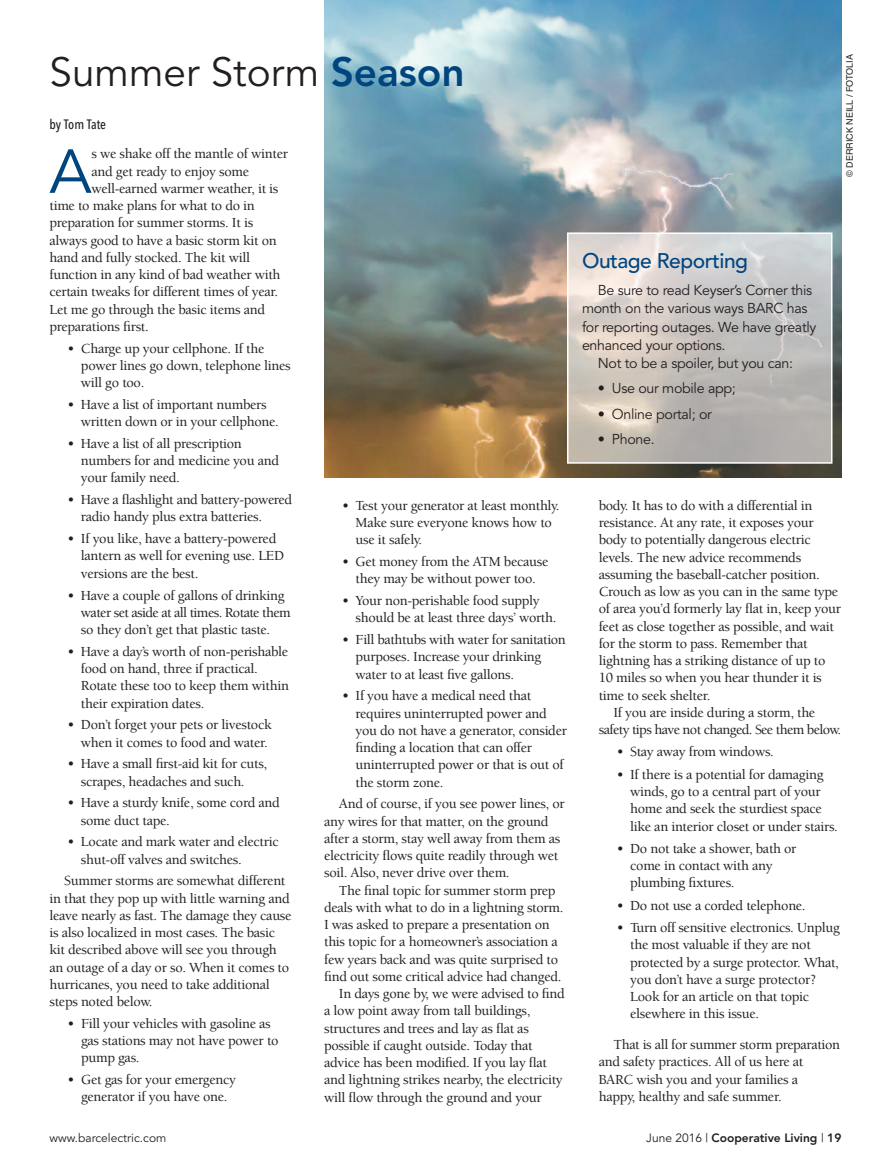
<style>
.page{position:relative;width:891px;height:1175px;background:#fff}
.page>*{position:absolute;margin:0;border:0;box-sizing:border-box;transform-origin:0 0}
.t1{font:61.5px "Avenir";color:#01457f}
.t2{font:40.5px "Avenir";color:#231f20}
.t3{font:500 21px "Avenir";letter-spacing:-.02em;color:#01457f}
.t4{font:500 14.25px/17.2px "Berkeley";letter-spacing:-.02em;color:#231f20}
.t5{font:14.25px "Avenir";letter-spacing:-.02em;color:#231f20}
.t6{font:500 14.25px "Berkeley";letter-spacing:-.04em;color:#231f20}
.t7{font:500 13.5px "Avenir Next Condensed";color:#231f20}
.t8{font:800 12px "Avenir";color:#231f20}
.t9{font:12px "Avenir";color:#231f20}
.t10{font:9px "Helvetica";color:#231f20}
.s1{font-weight:800;color:#01457f}
.s2{font-weight:400}
</style>
<div class="page">
<img style="left:324px;top:0;width:518px;height:477px">
<img style="left:570px;top:235px;width:259px;height:226px">
<div style="left:567px;top:232px;width:265px;height:232px;border:2px solid #fff"></div>
<h2 class="t2" style="left:50px;top:47px;width:417px">Summer Storm <span class="s1">Season</span></h2>
<p class="t7" style="left:50px;top:116px;width:58px">by Tom Tate</p>
<h1 class="t1" style="left:50px;top:135px;width:44px">A</h1>
<p class="t4" style="left:92px;top:146px;width:198px">s we shake off the mantle of winter</p>
<p class="t4" style="left:91px;top:164px;width:159px">and get ready to enjoy some</p>
<p class="t4" style="left:91px;top:181px;width:188px">well-earned warmer weather, it is</p>
<p class="t4" style="left:49px;top:198px;width:207px">time to make plans for what to do in</p>
<p class="t4" style="left:49px;top:215px;width:205px">preparation for summer storms. It is</p>
<p class="t4" style="left:49px;top:233px;width:229px">always good to have a basic storm kit on</p>
<p class="t4" style="left:49px;top:250px;width:202px">hand and fully stocked. The kit will</p>
<p class="t4" style="left:49px;top:267px;width:233px">function in any kind of bad weather with</p>
<p class="t4" style="left:49px;top:284px;width:230px">certain tweaks for different times of year.</p>
<p class="t4" style="left:49px;top:302px;width:217px">Let me go through the basic items and</p>
<p class="t4" style="left:49px;top:319px;width:101px">preparations first.</p>
<p class="t4" style="left:81px;top:341px;width:211px;text-indent:-13px">• Charge up your cellphone. If the power lines go down, telephone lines will go too.</p>
<p class="t4" style="left:81px;top:397px;width:199px;text-indent:-13px">• Have a list of important numbers written down or in your cellphone.</p>
<p class="t4" style="left:81px;top:436px;width:200px;text-indent:-13px">• Have a list of all prescription numbers for and medicine you and your family need.</p>
<p class="t4" style="left:81px;top:492px;width:213px;text-indent:-14px">• Have a flashlight and battery-powered radio handy plus extra batteries.</p>
<p class="t4" style="left:81px;top:531px;width:205px;text-indent:-13px">• If you like, have a battery-powered lantern as well for evening use. LED versions are the best.</p>
<p class="t4" style="left:81px;top:587px;width:211px;text-indent:-13px">• Have a couple of gallons of drinking water set aside at all times. Rotate them so they don’t get that plastic taste.</p>
<p class="t4" style="left:81px;top:644px;width:210px;text-indent:-13px">• Have a day’s worth of non-perishable food on hand, three if practical.<br>Rotate these too to keep them within their expiration dates.</p>
<p class="t4" style="left:67px;top:717px;width:206px;text-align:right">• Don’t forget your pets or livestock when it comes to food and water.</p>
<p class="t4" style="left:81px;top:756px;width:188px;text-indent:-13px">• Have a small first-aid kit for cuts, scrapes, headaches and such.</p>
<p class="t4" style="left:81px;top:795px;width:200px;text-indent:-14px">• Have a sturdy knife, some cord and some duct tape.</p>
<p class="t4" style="left:81px;top:834px;width:199px;text-indent:-14px">• Locate and mark water and electric shut-off valves and switches.</p>
<p class="t4" style="left:49px;top:873px;width:244px;text-indent:15px">Summer storms are somewhat different in that they pop up with little warning and leave nearly as fast. The damage they cause is also localized in most cases. The basic kit described above will see you through an outage of a day or so. When it comes to hurricanes, you need to take additional steps noted below.</p>
<p class="t4" style="left:81px;top:1016px;width:199px;text-indent:-14px">• Fill your vehicles with gasoline as gas stations may not have power to pump gas.</p>
<p class="t4" style="left:68px;top:1072px;width:170px;text-align:center">• Get gas for your emergency generator if you have one.</p>
<p class="t4" style="left:356px;top:498px;width:206px;text-indent:-13px">• Test your generator at least monthly.<br>Make sure everyone knows how to use it safely.</p>
<p class="t4" style="left:342px;top:554px;width:208px;text-align:center">• Get money from the ATM because they may be without power too.</p>
<p class="t4" style="left:356px;top:593px;width:202px;text-indent:-13px">• Your non-perishable food supply should be at least three days’ worth.</p>
<p class="t4" style="left:356px;top:632px;width:212px;text-indent:-13px">• Fill bathtubs with water for sanitation purposes. Increase your drinking water to at least five gallons.</p>
<p class="t4" style="left:356px;top:688px;width:213px;text-indent:-13px">• If you have a medical need that requires uninterrupted power and you do not have a generator, consider finding a location that can offer uninterrupted power or that is out of the storm zone.</p>
<p class="t4" style="left:324px;top:796px;width:242px;text-indent:15px">And of course, if you see power lines, or any wires for that matter, on the ground after a storm, stay well away from them as electricity flows quite readily through wet soil. Also, never drive over them.</p>
<p class="t4" style="left:339px;top:882px;width:218px">The final topic for summer storm prep</p>
<p class="t4" style="left:324px;top:900px;width:241px">deals with what to do in a lightning storm.</p>
<p class="t4" style="left:324px;top:917px;width:227px">I was asked to prepare a presentation on</p>
<p class="t4" style="left:324px;top:934px;width:235px">this topic for a homeowner’s association a</p>
<p class="t4" style="left:324px;top:951px;width:235px">few years back and was quite surprised to</p>
<p class="t4" style="left:324px;top:969px;width:239px">find out some critical advice had changed.</p>
<p class="t4" style="left:339px;top:986px;width:227px">In days gone by, we were advised to find</p>
<p class="t4" style="left:324px;top:1003px;width:208px">a low point away from tall buildings,</p>
<p class="t4" style="left:324px;top:1020px;width:206px">structures and trees and lay as flat as</p>
<p class="t4" style="left:324px;top:1038px;width:210px">possible if caught outside. Today that</p>
<p class="t4" style="left:324px;top:1055px;width:224px">advice has been modified. If you lay flat</p>
<p class="t4" style="left:324px;top:1072px;width:240px">and lightning strikes nearby, the electricity</p>
<p class="t4" style="left:324px;top:1089px;width:219px">will flow through the ground and your</p>
<p class="t10" style="left:844px;top:177px;width:124px;rotate:-90deg">© DERRICK NEILL / FOTOLIA</p>
<h3 class="t3" style="left:582px;top:243px;width:168px">Outage Reporting</h3>
<p class="t5" style="left:598px;top:282px;width:216px">Be sure to read Keyser’s Corner this</p>
<p class="t5" style="left:582px;top:300px;width:227px">month on the various ways BARC has</p>
<p class="t5" style="left:582px;top:318px;width:236px">for reporting outages. We have greatly</p>
<p class="t5" style="left:582px;top:336px;width:145px">enhanced your options.</p>
<p class="t5" style="left:598px;top:354px;width:197px">Not to be a spoiler, but you can:</p>
<p class="t5" style="left:598px;top:379px;width:139px">• Use our mobile app;</p>
<p class="t5" style="left:598px;top:405px;width:116px">• Online portal; or</p>
<p class="t5" style="left:598px;top:430px;width:58px">• Phone.</p>
<p class="t4" style="left:599px;top:498px;width:215px">body. It has to do with a differential in</p>
<p class="t4" style="left:599px;top:515px;width:216px">resistance. At any rate, it exposes your</p>
<p class="t4" style="left:599px;top:532px;width:214px">body to potentially dangerous electric</p>
<p class="t4" style="left:599px;top:549px;width:204px">levels. The new advice recommends</p>
<p class="t4" style="left:599px;top:567px;width:223px">assuming the baseball-catcher position.</p>
<p class="t4" style="left:599px;top:584px;width:241px">Crouch as low as you can in the same type</p>
<p class="t4" style="left:599px;top:601px;width:244px">of area you’d formerly lay flat in, keep your</p>
<p class="t4" style="left:599px;top:618px;width:237px">feet as close together as possible, and wait</p>
<p class="t4" style="left:599px;top:636px;width:211px">for the storm to pass. Remember that</p>
<p class="t4" style="left:599px;top:653px;width:228px">lightning has a striking distance of up to</p>
<p class="t4" style="left:599px;top:670px;width:225px">10 miles so when you hear thunder it is</p>
<p class="t4" style="left:599px;top:687px;width:113px">time to seek shelter.</p>
<p class="t4" style="left:613px;top:705px;width:203px">If you are inside during a storm, the</p>
<p class="t6" style="left:599px;top:724px;width:244px">safety tips have not changed. See them below.</p>
<p class="t4" style="left:617px;top:744px;width:159px">• Stay away from windows.</p>
<p class="t4" style="left:630px;top:767px;width:209px;text-indent:-13px">• If there is a potential for damaging winds, go to a central part of your home and seek the sturdiest space like an interior closet or under stairs.</p>
<p class="t4" style="left:630px;top:841px;width:168px;text-indent:-13px">• Do not take a shower, bath or come in contact with any plumbing fixtures.</p>
<p class="t4" style="left:617px;top:898px;width:190px">• Do not use a corded telephone.</p>
<p class="t4" style="left:630px;top:920px;width:211px;text-indent:-13px">• Turn off sensitive electronics. Unplug the most valuable if they are not protected by a surge protector. What, you don’t have a surge protector?<br>Look for an article on that topic elsewhere in this issue.</p>
<p class="t4" style="left:599px;top:1037px;width:243px;text-indent:15px">That is all for summer storm preparation and safety practices. All of us here at BARC wish you and your families a<br>happy, healthy and safe summer.</p>
<p class="t9" style="left:50px;top:1130px;width:118px">www.barcelectric.com</p>
<p class="t8" style="left:646px;top:1128px;width:197px"><span class="s2">June 2016 |</span> Cooperative Living <span class="s2">|</span> 19</p>
</div>
